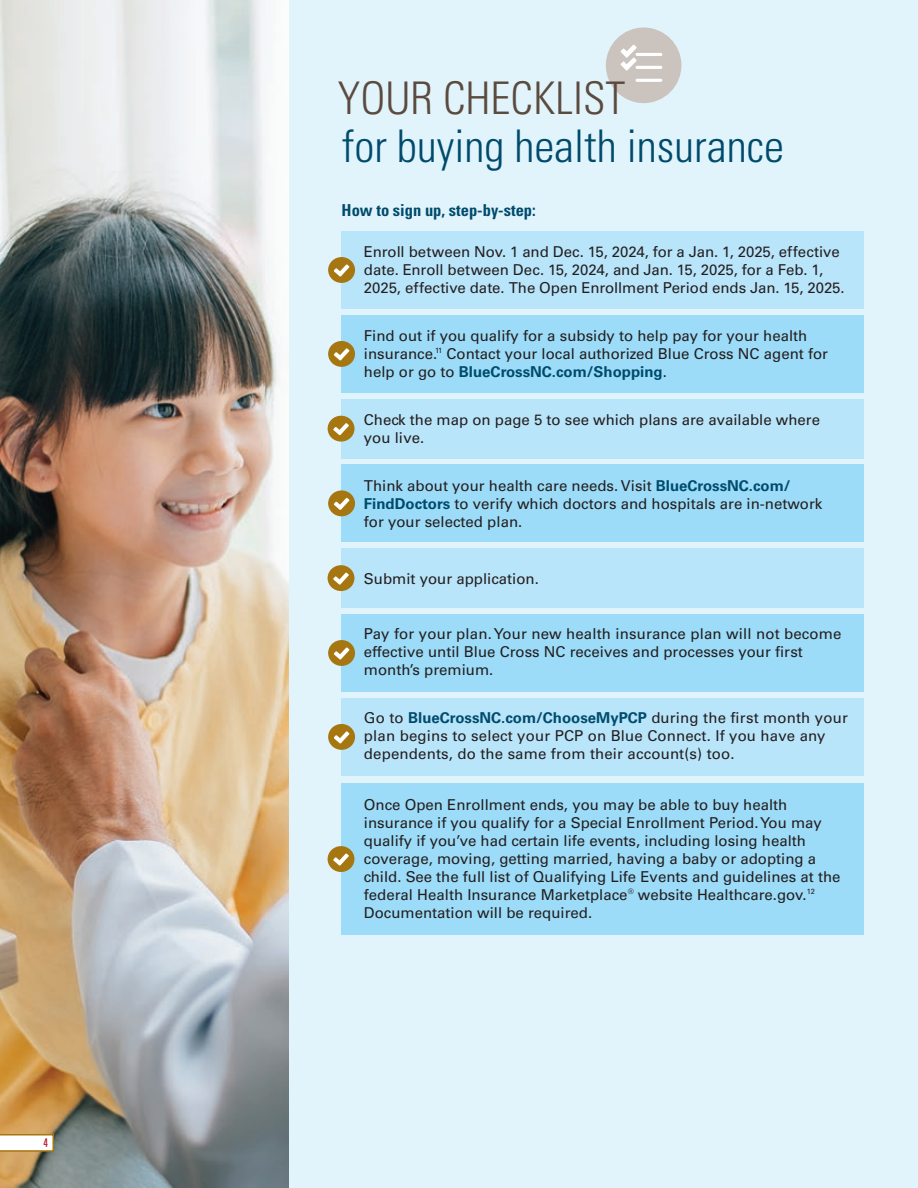
<style>
.page{position:relative;width:918px;height:1188px;background:#e1f4fc}
.page>*{position:absolute;margin:0;border:0;box-sizing:border-box;transform-origin:0 0}
.Headline_2__cyan_upper___lower_case{font:300 condensed 45px "Univers LT Std";color:#004b6c}
.Headline_1__all_upper_case{font:300 condensed 45px "Univers LT Std";color:#5b4a3e}
.Subhead__upper___lower_case{font:700 condensed 16.5px "Univers LT Std";color:#004b6c}
.Checked_List_body_copy{font:15px/18px "Univers LT Std";color:#231f20}
.Page{font:ultra-condensed 12px "Univers LT Std";color:#b9202e}
.s1{font-weight:700;color:#004b6c}
</style>
<div class="page">
<div style="left:341px;top:783px;width:522px;height:152px;background:#9cdcf8"></div>
<div style="left:341px;top:465px;width:522px;height:77px;background:#9cdcf8"></div>
<div style="left:328px;top:490px;width:27px;height:26px;background:#a67711;border-radius:50%"></div>
<svg style="left:334px;top:498px;width:15px;height:12px"></svg>
<div style="left:341px;top:614px;width:522px;height:78px;background:#9cdcf8"></div>
<div style="left:341px;top:399px;width:522px;height:59px;background:#b9e5fa"></div>
<div style="left:328px;top:416px;width:27px;height:26px;background:#a67711;border-radius:50%"></div>
<svg style="left:333px;top:423px;width:16px;height:12px"></svg>
<div style="left:341px;top:315px;width:522px;height:78px;background:#9cdcf8"></div>
<div style="left:328px;top:341px;width:27px;height:26px;background:#a67711;border-radius:50%"></div>
<svg style="left:334px;top:348px;width:15px;height:12px"></svg>
<div style="left:341px;top:548px;width:522px;height:60px;background:#b9e5fa"></div>
<div style="left:328px;top:565px;width:26px;height:26px;background:#a67711;border-radius:50%"></div>
<svg style="left:333px;top:573px;width:16px;height:12px"></svg>
<div style="left:328px;top:640px;width:27px;height:26px;background:#a67711;border-radius:50%"></div>
<svg style="left:334px;top:647px;width:15px;height:13px"></svg>
<div style="left:328px;top:846px;width:26px;height:26px;background:#a67711;border-radius:50%"></div>
<svg style="left:333px;top:853px;width:16px;height:13px"></svg>
<div style="left:341px;top:698px;width:522px;height:78px;background:#b9e5fa"></div>
<div style="left:328px;top:724px;width:27px;height:26px;background:#a67711;border-radius:50%"></div>
<svg style="left:334px;top:731px;width:15px;height:12px"></svg>
<img style="left:0;top:0;width:289px;height:1188px">
<div style="left:341px;top:231px;width:522px;height:78px;background:#b9e5fa"></div>
<div style="left:328px;top:257px;width:27px;height:26px;background:#a67711;border-radius:50%"></div>
<svg style="left:334px;top:264px;width:15px;height:13px"></svg>
<svg style="left:0;top:1134px;width:54px;height:18px"></svg>
<div style="left:606px;top:28px;width:75px;height:75px;background:#cbc3bd;border-radius:50%"></div>
<hr style="left:636px;top:53px;width:26px;height:3px;background:#fff;border-radius:2px">
<svg style="left:621px;top:45px;width:16px;height:26px"></svg>
<hr style="left:636px;top:66px;width:26px;height:3px;background:#fff;border-radius:2px">
<hr style="left:636px;top:79px;width:26px;height:3px;background:#fff;border-radius:2px">
<p class="Page" style="left:44px;top:1136px;width:6px">4</p>
<h1 class="Headline_1__all_upper_case" style="left:338px;top:71px;width:289px">YOUR CHECKLIST</h1>
<h2 class="Headline_2__cyan_upper___lower_case" style="left:342px;top:119px;width:444px">for buying health insurance</h2>
<h3 class="Subhead__upper___lower_case" style="left:342px;top:200px;width:196px">How to sign up, step-by-step:</h3>
<p class="Checked_List_body_copy" style="left:364px;top:243px;width:482px">Enroll between Nov. 1 and Dec. 15, 2024, for a Jan. 1, 2025, effective date. Enroll between Dec. 15, 2024, and Jan. 15, 2025, for a Feb. 1,<br>2025, effective date. The Open Enrollment Period ends Jan. 15, 2025.</p>
<p class="Checked_List_body_copy" style="left:364px;top:327px;width:466px">Find out if you qualify for a subsidy to help pay for your health insurance.<sup>11</sup> Contact your local authorized Blue Cross NC agent for help or go to <span class="s1">BlueCrossNC.com/Shopping</span>.</p>
<p class="Checked_List_body_copy" style="left:364px;top:411px;width:458px">Check the map on page 5 to see which plans are available where you live.</p>
<p class="Checked_List_body_copy" style="left:364px;top:477px;width:460px">Think about your health care needs. Visit <span class="s1">BlueCrossNC.com/<br>FindDoctors</span> to verify which doctors and hospitals are in-network for your selected plan.</p>
<p class="Checked_List_body_copy" style="left:364px;top:570px;width:177px">Submit your application.</p>
<p class="Checked_List_body_copy" style="left:364px;top:625px;width:479px">Pay for your plan. Your new health insurance plan will not become effective until Blue Cross NC receives and processes your first month’s premium.</p>
<p class="Checked_List_body_copy" style="left:364px;top:709px;width:485px">Go to <span class="s1">BlueCrossNC.com/ChooseMyPCP</span> during the first month your plan begins to select your PCP on Blue Connect. If you have any dependents, do the same from their account(s) too.</p>
<p class="Checked_List_body_copy" style="left:364px;top:796px;width:478px">Once Open Enrollment ends, you may be able to buy health insurance if you qualify for a Special Enrollment Period. You may qualify if you’ve had certain life events, including losing health coverage, moving, getting married, having a baby or adopting a child. See the full list of Qualifying Life Events and guidelines at the federal Health Insurance Marketplace<sup>®</sup> website Healthcare.gov.<sup>12<br></sup>Documentation will be required.</p>
</div>
